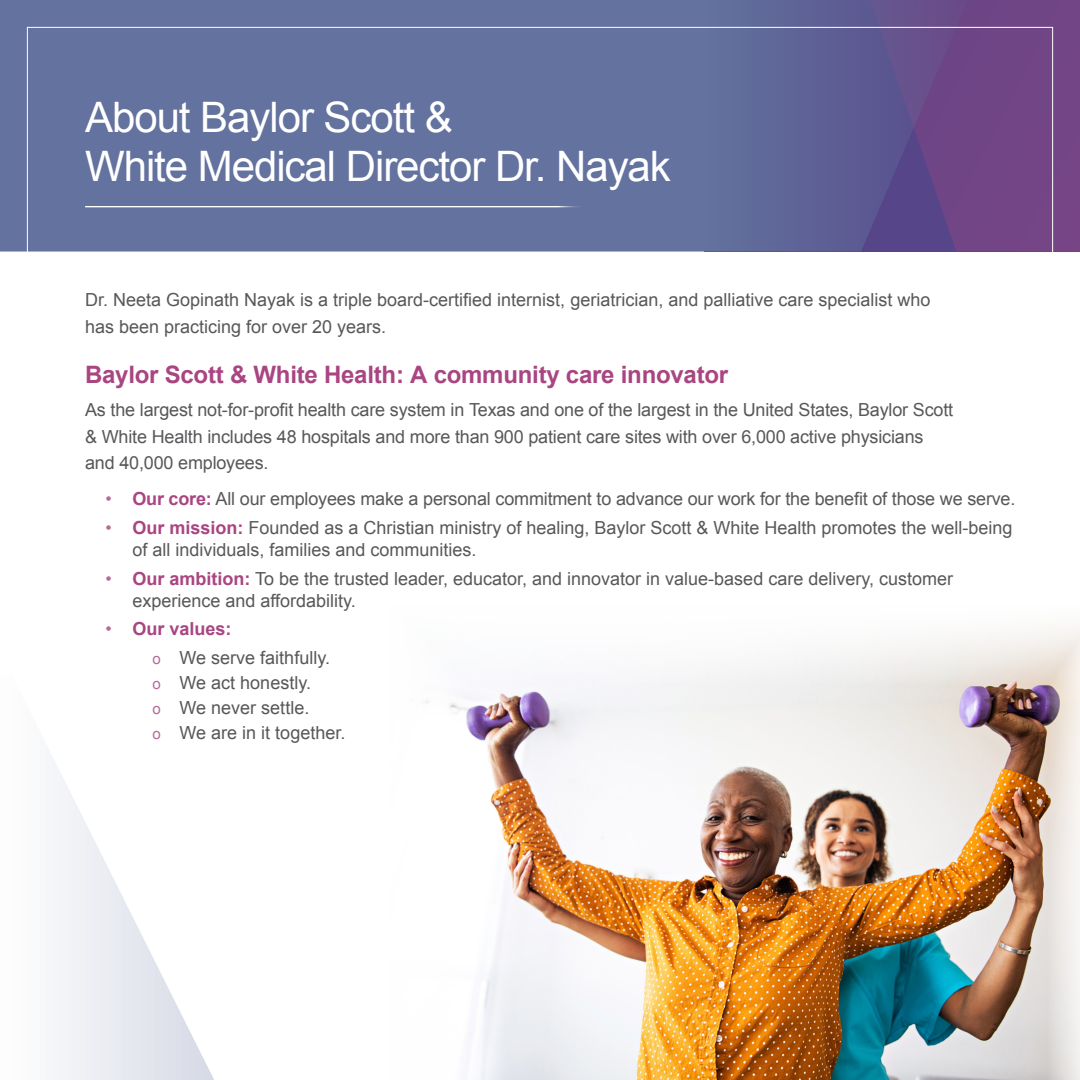
<style>
.page{position:relative;width:1080px;height:1080px;background:#fff}
.page>*{position:absolute;margin:0;border:0;box-sizing:border-box;transform-origin:0 0}
.t1{font:42px/49.5px "Arial";letter-spacing:-.025em;color:#fff}
.t2{font:700 24px "Arial";letter-spacing:-.01em;color:#a94581}
.t3{font:18px/26.7px "Arial";color:#57585a}
.t4{font:700 18px "Arial";color:#a94581}
.s1{color:#b76995}
.s2{font-weight:700;color:#a94581}
.s3{font-weight:400;color:#b76995}
.s4{font-size:15px;color:#b76995}
</style>
<div class="page">
<div style="left:988px;top:0;width:92px;height:252px;background:#724586"></div>
<svg style="left:0;top:0;width:988px;height:252px;background:#636c9b"></svg>
<hr style="left:85px;top:206px;width:500px;height:1px;background:#fff">
<img style="left:425px;top:628px;width:655px;height:452px">
<svg style="left:53px;top:760px;width:161px;height:320px"></svg>
<p class="t1" style="left:85px;top:93px;width:587px">About Baylor Scott &amp;<br>White Medical Director Dr. Nayak</p>
<p class="t3" style="left:85px;top:287px;width:847px">Dr. Neeta Gopinath Nayak is a triple board-certified internist, geriatrician, and palliative care specialist who has been practicing for over 20 years.</p>
<p class="t2" style="left:85px;top:358px;width:645px">Baylor Scott &amp; White Health: A community care innovator</p>
<p class="t3" style="left:85px;top:397px;width:870px">As the largest not-for-profit health care system in Texas and one of the largest in the United States, Baylor Scott &amp; White Health includes 48 hospitals and more than 900 patient care sites with over 6,000 active physicians and 40,000 employees.</p>
<p class="t3" style="left:105px;top:486px;width:912px"><span class="s1">•</span> <span class="s2">Our core:</span> All our employees make a personal commitment to advance our work for the benefit of those we serve.</p>
<p class="t3" style="left:132px;top:518px;width:882px;line-height:21.6px;text-indent:-27px"><span class="s1">•</span> <span class="s2">Our mission:</span> Founded as a Christian ministry of healing, Baylor Scott &amp; White Health promotes the well-being of all individuals, families and communities.</p>
<p class="t3" style="left:132px;top:568px;width:822px;line-height:21.6px;text-indent:-27px"><span class="s1">•</span> <span class="s2">Our ambition:</span> To be the trusted leader, educator, and innovator in value-based care delivery, customer experience and affordability.</p>
<p class="t4" style="left:105px;top:617px;width:128px"><span class="s3">•</span> Our values:</p>
<p class="t3" style="left:153px;top:644px;width:179px"><span class="s4">o</span> We serve faithfully.</p>
<p class="t3" style="left:153px;top:669px;width:160px"><span class="s4">o</span> We act honestly.</p>
<p class="t3" style="left:153px;top:694px;width:158px"><span class="s4">o</span> We never settle.</p>
<p class="t3" style="left:153px;top:719px;width:194px"><span class="s4">o</span> We are in it together.</p>
</div>
